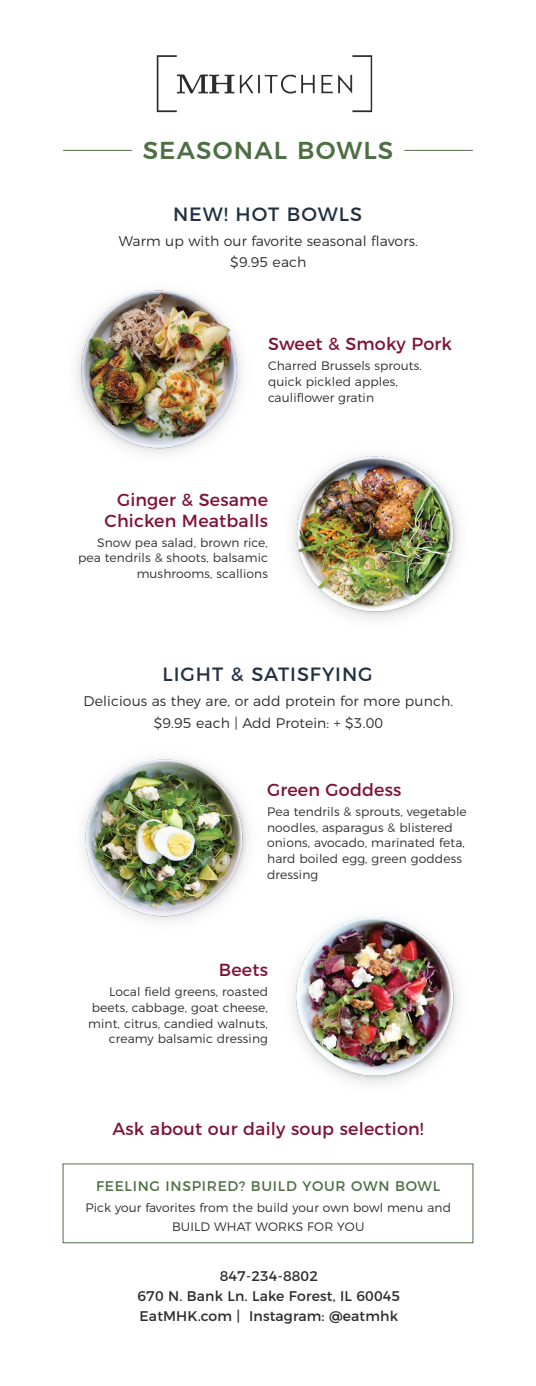
<style>
.page{position:relative;width:536px;height:1386px;background:#fff}
.page>*{position:absolute;margin:0;border:0;box-sizing:border-box;transform-origin:0 0}
.t1{font:500 24.5px "Montserrat";letter-spacing:.05em;color:#4e6f44}
.t2{font:19.25px "Montserrat";letter-spacing:.05em;color:#213043}
.t3{font:17.5px/21px "Montserrat";letter-spacing:.01em;color:#7f1234;text-align:right}
.t4{font:300 14px/21.9px "Montserrat";letter-spacing:.01em;color:#2b2c2b;text-align:center}
.t5{font:14px/20.1px "Montserrat";letter-spacing:.01em;color:#2b2c2b;text-align:center}
.t6{font:14px "Montserrat";letter-spacing:.05em;color:#4e6f44}
.t7{font:300 12.25px/15.8px "Montserrat";letter-spacing:.01em;color:#2b2c2b}
</style>
<div class="page">
<img style="left:76px;top:290px;width:166px;height:164px">
<img style="left:83px;top:759px;width:165px;height:163px">
<img style="left:292px;top:455px;width:167px;height:164px">
<img style="left:292px;top:916px;width:166px;height:168px">
<hr style="left:63px;top:150px;width:409px;height:1px;background:#4e6f44">
<svg style="left:113px;top:149px;width:311px;height:2px"></svg>
<img style="left:156px;top:55px;width:217px;height:58px">
<div style="left:63px;top:1164px;width:410px;height:79px;border:1px solid #4e6f44"></div>
<h1 class="t1" style="left:143px;top:130px;width:252px">SEASONAL BOWLS</h1>
<h2 class="t2" style="left:173px;top:199px;width:190px">NEW! HOT BOWLS</h2>
<p class="t4" style="left:119px;top:228px;width:300px">Warm up with our favorite seasonal flavors. $9.95 each</p>
<h3 class="t3" style="left:268px;top:332px;width:185px">Sweet &amp; Smoky Pork</h3>
<p class="t7" style="left:268px;top:357px;width:155px">Charred Brussels sprouts. quick pickled apples, cauliflower gratin</p>
<h3 class="t3" style="left:105px;top:488px;width:165px">Ginger &amp; Sesame<br>Chicken Meatballs</h3>
<p class="t7" style="left:78px;top:533px;width:191px;text-align:right">Snow pea salad, brown rice, pea tendrils &amp; shoots, balsamic mushrooms, scallions</p>
<h2 class="t2" style="left:162px;top:659px;width:212px">LIGHT &amp; SATISFYING</h2>
<p class="t4" style="left:83px;top:689px;width:371px">Delicious as they are, or add protein for more punch. $9.95 each | Add Protein: + $3.00</p>
<h3 class="t3" style="left:267px;top:778px;width:136px">Green Goddess</h3>
<p class="t7" style="left:267px;top:803px;width:201px">Pea tendrils &amp; sprouts, vegetable noodles, asparagus &amp; blistered onions, avocado, marinated feta, hard boiled egg, green goddess dressing</p>
<h3 class="t3" style="left:219px;top:958px;width:50px">Beets</h3>
<p class="t7" style="left:88px;top:983px;width:181px;text-align:right">Local field greens, roasted beets, cabbage, goat cheese, mint, citrus, candied walnuts, creamy balsamic dressing</p>
<h3 class="t3" style="left:112px;top:1116px;width:312px">Ask about our daily soup selection!</h3>
<p class="t6" style="left:96px;top:1175px;width:345px">FEELING INSPIRED? BUILD YOUR OWN BOWL</p>
<p class="t7" style="left:85px;top:1197px;width:367px;line-height:19.2px;text-align:center">Pick your favorites from the build your own bowl menu and<br>BUILD WHAT WORKS FOR YOU</p>
<p class="t5" style="left:137px;top:1265px;width:264px">847-234-8802<br>670 N. Bank Ln. Lake Forest, IL 60045<br>EatMHK.com | Instagram: @eatmhk</p>
</div>
